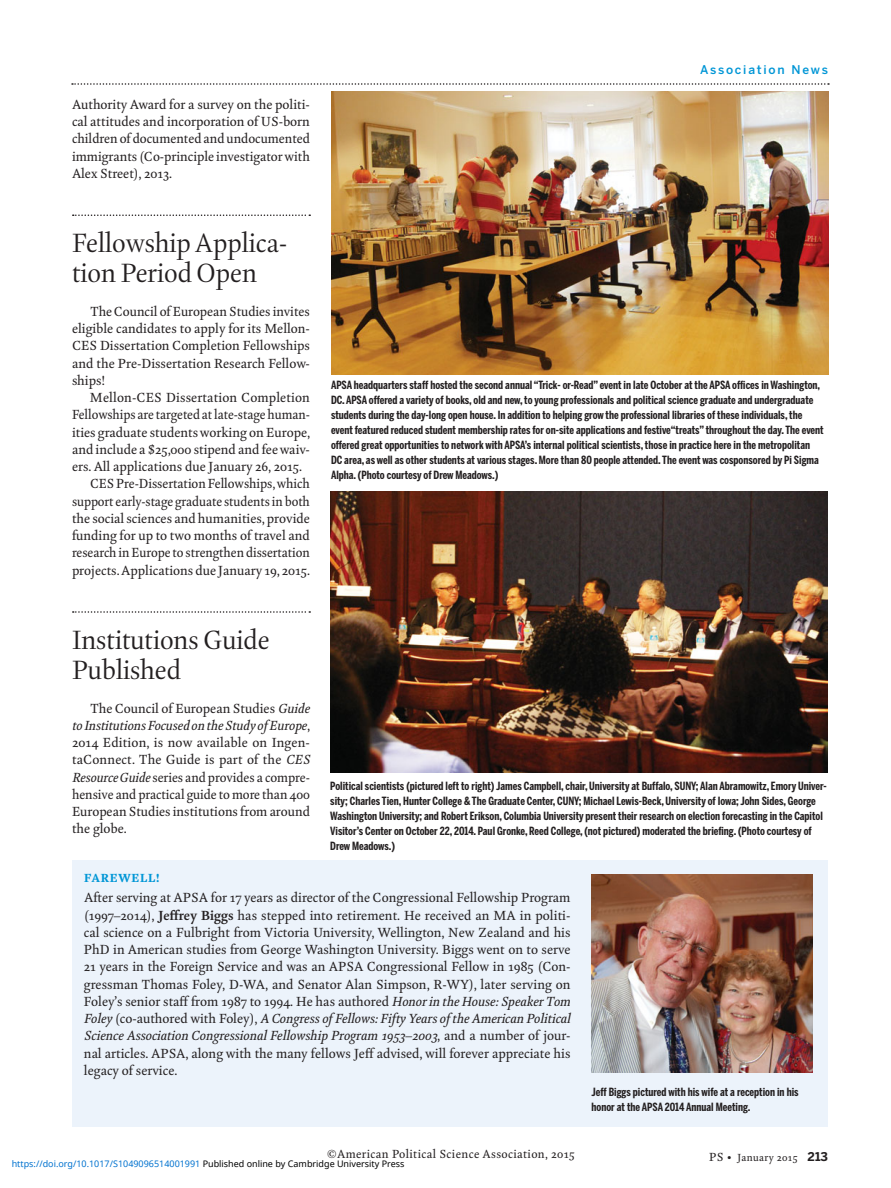
<style>
.page{position:relative;width:891px;height:1188px;background:#fff}
.page>*{position:absolute;margin:0;border:0;box-sizing:border-box;transform-origin:0 0}
.t1{font:27px/30px "Kingfisher Display";letter-spacing:-.005em;color:#231f20}
.t2{font:13.5px/17.2px "Kingfisher";letter-spacing:-.005em;color:#231f20;text-align:justify}
.t3{font:13.5px "Kingfisher";letter-spacing:-.005em;color:#231f20;scale:.96 1}
.t4{font:13.5px "Kingfisher";letter-spacing:-.005em;color:#231f20;scale:.95 1}
.t5{font:12px "Kingfisher";letter-spacing:.025em;color:#231f20}
.t6{font:500 12px "Benton Sans";letter-spacing:.15em;color:#0096d6}
.t7{font:800 12px "Kingfisher";letter-spacing:.045em;color:#0096d6}
.t8{font:700 11.25px/15px "Benton Sans Comp";color:#231f20}
.t9{font:10.5px "Kingfisher";letter-spacing:.03em;color:#231f20}
.t10{font:9px "Noto Sans";color:#0172cf}
.s1{font-style:italic}
.s2{font-weight:700}
.s3{color:#000}
.s4{font-size:12px}
.s5{font-family:"Benton Sans";font-weight:700;font-size:12px}
</style>
<div class="page">
<svg style="left:72px;top:83px;width:757px;height:2px"></svg>
<div style="left:72px;top:860px;width:756px;height:266px;background:#ecf3fb"></div>
<img style="left:592px;top:875px;width:221px;height:198px">
<img style="left:330px;top:492px;width:497px;height:280px">
<svg style="left:73px;top:214px;width:237px;height:2px"></svg>
<svg style="left:73px;top:611px;width:237px;height:2px"></svg>
<img style="left:331px;top:92px;width:498px;height:283px">
<p class="t2" style="left:72px;top:97px;width:240px">Authority Award for a survey on the politi&shy;cal attitudes and incorporation of US-born children of documented and undocumented immigrants (Co-principle investigator with Alex Street), 2013.</p>
<p class="t6" style="left:700px;top:65px;width:129px">Association News</p>
<h1 class="t1" style="left:72px;top:231px;width:217px">Fellowship Applica&shy;tion Period Open</h1>
<p class="t2" style="left:72px;top:304px;width:240px;text-indent:18px">The Council of European Studies invites eligible candidates to apply for its Mellon-CES Dissertation Completion Fellowships and the Pre-Dissertation Research Fellow&shy;ships!</p>
<p class="t2" style="left:90px;top:390px;width:221px">Mellon-CES Dissertation Completion</p>
<p class="t4" style="left:72px;top:410px;width:252px">Fellowships are targeted at late-stage human-</p>
<p class="t2" style="left:72px;top:425px;width:240px">ities graduate students working on Europe,</p>
<p class="t2" style="left:72px;top:442px;width:240px">and include a $25,000 stipend and fee waiv-</p>
<p class="t2" style="left:72px;top:459px;width:232px">ers. All applications due January 26, 2015.</p>
<p class="t2" style="left:90px;top:476px;width:222px">CES Pre-Dissertation Fellowships, which</p>
<p class="t3" style="left:72px;top:496px;width:249px">support early-stage graduate students in both</p>
<p class="t2" style="left:72px;top:511px;width:240px">the social sciences and humanities, provide</p>
<p class="t2" style="left:72px;top:528px;width:239px">funding for up to two months of travel and</p>
<p class="t3" style="left:72px;top:548px;width:249px">research in Europe to strengthen dissertation</p>
<p class="t2" style="left:72px;top:563px;width:240px">projects. Applications due January 19, 2015.</p>
<h1 class="t1" style="left:72px;top:627px;width:199px">Institutions Guide<br>Published</h1>
<p class="t2" style="left:72px;top:701px;width:240px;text-indent:18px">The Council of European Studies <span class="s1">Guide to Institutions Focused on the Study of Europe</span>, 2014 Edition, is now available on Ingen&shy;taConnect. The Guide is part of the <span class="s1">CES Resource Guide</span> series and provides a compre&shy;hensive and practical guide to more than 400<br>European Studies institutions from around the globe.</p>
<p class="t8" style="left:331px;top:378px;width:494px">APSA headquarters staff hosted the second annual “Trick- or-Read” event in late October at the APSA offices in Washington, DC. APSA offered a variety of books, old and new, to young professionals and political science graduate and undergraduate students during the day-long open house. In addition to helping grow the professional libraries of these individuals, the event featured reduced student membership rates for on-site applications and festive“treats” throughout the day. The event offered great opportunities to network with APSA’s internal political scientists, those in practice here in the metropolitan DC area, as well as other students at various stages. More than 80 people attended. The event was cosponsored by Pi Sigma Alpha. (Photo courtesy of Drew Meadows.)</p>
<p class="t8" style="left:330px;top:779px;width:498px">Political scientists (pictured left to right) James Campbell, chair, University at Buffalo, SUNY; Alan Abramowitz, Emory Univer&shy;sity; Charles Tien, Hunter College &amp; The Graduate Center, CUNY; Michael Lewis-Beck, University of Iowa; John Sides, George Washington University; and Robert Erikson, Columbia University present their research on election forecasting in the Capitol Visitor’s Center on October 22, 2014. Paul Gronke, Reed College, (not pictured) moderated the briefing. (Photo courtesy of Drew Meadows.)</p>
<p class="t7" style="left:84px;top:873px;width:77px">FAREWELL!</p>
<p class="t2" style="left:84px;top:890px;width:488px">After serving at APSA for 17 years as director of the Congressional Fellowship Program (1997–2014), <span class="s2">Jeffrey Biggs</span> has stepped into retirement. He received an MA in politi&shy;cal science on a Fulbright from Victoria University, Wellington, New Zealand and his PhD in American studies from George Washington University. Biggs went on to serve 21 years in the Foreign Service and was an APSA Congressional Fellow in 1985 (Con&shy;gressman Thomas Foley, D-WA, and Senator Alan Simpson, R-WY), later serving on Foley’s senior staff from 1987 to 1994. He has authored <span class="s1">Honor in the House: Speaker Tom Foley</span> (co-authored with Foley), <span class="s1">A Congress of Fellows: Fifty Years of the American Political Science Association Congressional Fellowship Program 1953–2003</span>, and a number of jour&shy;nal articles. APSA, along with the many fellows Jeff advised, will forever appreciate his legacy of service.</p>
<p class="t5" style="left:327px;top:1149px;width:249px">©American Political Science Association, 2015</p>
<p class="t10" style="left:12px;top:1157px;width:394px">https://doi.org/10.1017/S1049096514001991 <span class="s3">Published online by Cambridge University Press</span></p>
<p class="t8" style="left:592px;top:1085px;width:209px">Jeff Biggs pictured with his wife at a reception in his honor at the APSA 2014 Annual Meeting.</p>
<p class="t9" style="left:709px;top:1154px;width:120px"><span class="s4">PS •</span> January 2015 <span class="s5">213</span></p>
</div>
